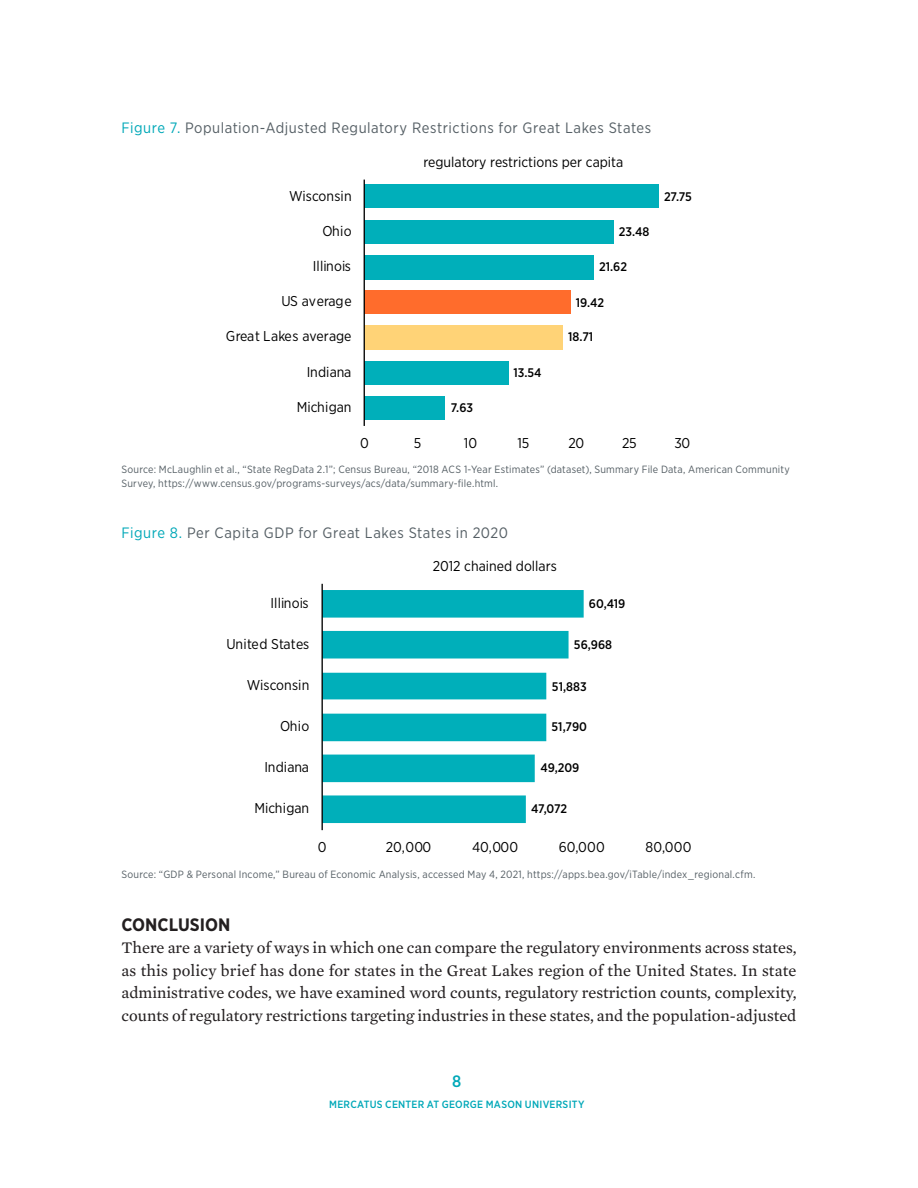
<style>
.page{position:relative;width:918px;height:1188px;background:#fff}
.page>*{position:absolute;margin:0;border:0;box-sizing:border-box;transform-origin:0 0}
.t1{font:700 18px "Gotham Narrow";color:#231f20}
.t2{font:16.5px/22.5px "Mercury Text G2";color:#231f20;text-align:justify}
.t3{font:500 16.5px "Gotham Narrow";color:#00a8b8}
.t4{font:15px "Gotham Narrow";letter-spacing:.035em;color:#555f65}
.t5{font:14.25px "Gotham Narrow";color:#000}
.t6{font:500 12.45px "Gotham Narrow";color:#000}
.t7{font:10.5px/13.5px "Gotham Narrow";letter-spacing:.02em;color:#555f65}
.t8{font:500 10.5px "Gotham Narrow";letter-spacing:.025em;color:#00a8b8}
.s1{color:#00a8b8}
</style>
<div class="page">
<svg style="left:323px;top:590px;width:261px;height:233px;fill:#00afba"></svg>
<hr style="left:322px;top:584px;width:1px;height:246px;background:#000">
<div style="left:364px;top:397px;width:81px;height:23px;background:#00afba"></div>
<div style="left:364px;top:361px;width:144px;height:23px;background:#00afba"></div>
<div style="left:364px;top:325px;width:199px;height:24px;background:#ffd377"></div>
<div style="left:364px;top:291px;width:207px;height:23px;background:#ff6c2c"></div>
<div style="left:364px;top:255px;width:230px;height:24px;background:#00afba"></div>
<div style="left:364px;top:220px;width:249px;height:24px;background:#00afba"></div>
<div style="left:364px;top:185px;width:295px;height:23px;background:#00afba"></div>
<hr style="left:364px;top:180px;width:1px;height:246px;background:#000">
<p class="t4" style="left:122px;top:119px;width:531px"><span class="s1">Figure 7.</span> Population-Adjusted Regulatory Restrictions for Great Lakes States</p>
<p class="t5" style="left:289px;top:187px;width:64px">Wisconsin</p>
<p class="t5" style="left:322px;top:222px;width:31px">Ohio</p>
<p class="t5" style="left:313px;top:257px;width:40px">Illinois</p>
<p class="t5" style="left:281px;top:292px;width:72px">US average</p>
<p class="t5" style="left:226px;top:328px;width:127px">Great Lakes average</p>
<p class="t5" style="left:307px;top:363px;width:46px">Indiana</p>
<p class="t5" style="left:297px;top:398px;width:56px">Michigan</p>
<p class="t5" style="left:424px;top:153px;width:201px">regulatory restrictions per capita</p>
<p class="t6" style="left:451px;top:399px;width:24px">7.63</p>
<p class="t6" style="left:513px;top:365px;width:30px">13.54</p>
<p class="t6" style="left:619px;top:223px;width:32px">23.48</p>
<p class="t6" style="left:599px;top:259px;width:29px">21.62</p>
<p class="t6" style="left:576px;top:294px;width:30px">19.42</p>
<p class="t6" style="left:568px;top:329px;width:27px">18.71</p>
<p class="t6" style="left:664px;top:189px;width:30px">27.75</p>
<p class="t5" style="left:360px;top:434px;width:10px">0</p>
<p class="t5" style="left:414px;top:434px;width:9px">5</p>
<p class="t5" style="left:464px;top:434px;width:15px">10</p>
<p class="t5" style="left:518px;top:434px;width:13px">15</p>
<p class="t5" style="left:568px;top:434px;width:17px">20</p>
<p class="t5" style="left:622px;top:434px;width:16px">25</p>
<p class="t5" style="left:674px;top:434px;width:17px">30</p>
<p class="t7" style="left:122px;top:463px;width:670px">Source: McLaughlin et al., “State RegData 2.1”; Census Bureau, “2018 ACS 1-Year Estimates” (dataset), Summary File Data, American Community<br>Survey, https://www.census.gov/programs-surveys/acs/data/summary-file.html.</p>
<p class="t4" style="left:122px;top:523px;width:388px"><span class="s1">Figure 8.</span> Per Capita GDP for Great Lakes States in 2020</p>
<p class="t5" style="left:271px;top:594px;width:40px">Illinois</p>
<p class="t5" style="left:227px;top:635px;width:84px">United States</p>
<p class="t5" style="left:247px;top:676px;width:64px">Wisconsin</p>
<p class="t5" style="left:280px;top:717px;width:31px">Ohio</p>
<p class="t5" style="left:264px;top:759px;width:46px">Indiana</p>
<p class="t5" style="left:254px;top:799px;width:56px">Michigan</p>
<p class="t5" style="left:433px;top:557px;width:126px">2012 chained dollars</p>
<p class="t6" style="left:589px;top:596px;width:38px">60,419</p>
<p class="t6" style="left:574px;top:636px;width:40px">56,968</p>
<p class="t6" style="left:552px;top:678px;width:36px">51,883</p>
<p class="t6" style="left:552px;top:719px;width:37px">51,790</p>
<p class="t6" style="left:540px;top:760px;width:40px">49,209</p>
<p class="t6" style="left:531px;top:801px;width:38px">47,072</p>
<p class="t5" style="left:318px;top:839px;width:10px">0</p>
<p class="t5" style="left:386px;top:839px;width:47px">20,000</p>
<p class="t5" style="left:472px;top:839px;width:48px">40,000</p>
<p class="t5" style="left:559px;top:839px;width:48px">60,000</p>
<p class="t5" style="left:645px;top:839px;width:48px">80,000</p>
<p class="t7" style="left:122px;top:867px;width:635px">Source: “GDP &amp; Personal Income,” Bureau of Economic Analysis, accessed May 4, 2021, https://apps.bea.gov/iTable/index_regional.cfm.</p>
<p class="t1" style="left:122px;top:913px;width:111px">CONCLUSION</p>
<p class="t2" style="left:122px;top:936px;width:677px">There are a variety of ways in which one can compare the regulatory environments across states, as this policy brief has done for states in the Great Lakes region of the United States. In state administrative codes, we have examined word counts, regulatory restriction counts, complexity, counts of regulatory restrictions targeting industries in these states, and the population-adjusted</p>
<p class="t3" style="left:452px;top:1070px;width:11px">8</p>
<p class="t8" style="left:329px;top:1097px;width:257px">MERCATUS CENTER AT GEORGE MASON UNIVERSITY</p>
</div>
